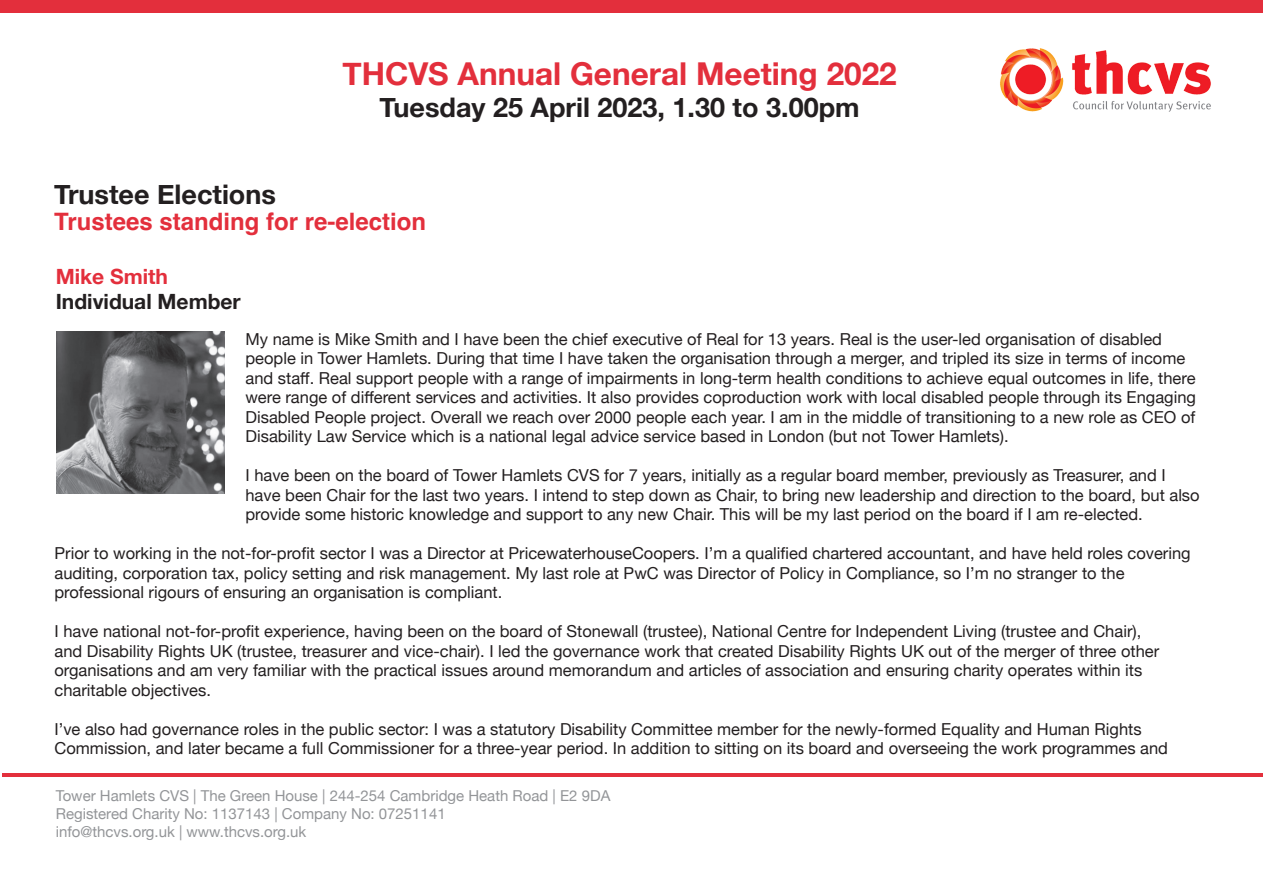
<style>
.page{position:relative;width:1263px;height:893px;background:#fff}
.page>*{position:absolute;margin:0;border:0;box-sizing:border-box;transform-origin:0 0}
.t1{font:700 31.5px "Helvetica Neue";color:#e32f3c}
.t2{font:700 27px "Helvetica Neue";color:#231f20}
.t3{font:700 24px "Helvetica";color:#e32f3c}
.t4{font:700 21px "Helvetica Neue";color:#231f20}
.t5{font:700 21px "Helvetica Neue";color:#e32f3c}
.t6{font:16.5px/19.5px "Helvetica Neue";color:#231f20}
.t7{font:15px "Helvetica Neue";color:#939598}
</style>
<div class="page">
<img style="left:1000px;top:48px;width:211px;height:64px">
<div style="left:0;top:0;width:1263px;height:13px;background:#e32f3c"></div>
<hr style="left:3px;top:773px;width:1260px;height:3px;background:#e32f3c">
<img style="left:57px;top:332px;width:167px;height:161px">
<p class="t1" style="left:342px;top:49px;width:556px">THCVS Annual General Meeting 2022</p>
<p class="t2" style="left:379px;top:86px;width:482px">Tuesday 25 April 2023, 1.30 to 3.00pm</p>
<p class="t2" style="left:54px;top:173px;width:223px">Trustee Elections</p>
<p class="t3" style="left:54px;top:207px;width:374px">Trustees standing for re-election</p>
<p class="t5" style="left:56px;top:260px;width:114px">Mike Smith</p>
<p class="t4" style="left:56px;top:285px;width:187px">Individual Member</p>
<p class="t6" style="left:245px;top:330px;width:952px">My name is Mike Smith and I have been the chief executive of Real for 13 years. Real is the user-led organisation of disabled people in Tower Hamlets. During that time I have taken the organisation through a merger, and tripled its size in terms of income and staff. Real support people with a range of impairments in long-term health conditions to achieve equal outcomes in life, there were range of different services and activities. It also provides coproduction work with local disabled people through its Engaging Disabled People project. Overall we reach over 2000 people each year. I am in the middle of transitioning to a new role as CEO of Disability Law Service which is a national legal advice service based in London (but not Tower Hamlets).</p>
<p class="t6" style="left:245px;top:467px;width:956px">I have been on the board of Tower Hamlets CVS for 7 years, initially as a regular board member, previously as Treasurer, and I have been Chair for the last two years. I intend to step down as Chair, to bring new leadership and direction to the board, but also provide some historic knowledge and support to any new Chair. This will be my last period on the board if I am re-elected.</p>
<p class="t6" style="left:54px;top:545px;width:1138px">Prior to working in the not-for-profit sector I was a Director at PricewaterhouseCoopers. I’m a qualified chartered accountant, and have held roles covering auditing, corporation tax, policy setting and risk management. My last role at PwC was Director of Policy in Compliance, so I’m no stranger to the professional rigours of ensuring an organisation is compliant.</p>
<p class="t6" style="left:54px;top:623px;width:1106px">I have national not-for-profit experience, having been on the board of Stonewall (trustee), National Centre for Independent Living (trustee and Chair), and Disability Rights UK (trustee, treasurer and vice-chair). I led the governance work that created Disability Rights UK out of the merger of three other organisations and am very familiar with the practical issues around memorandum and articles of association and ensuring charity operates within its charitable objectives.</p>
<p class="t6" style="left:54px;top:720px;width:1115px">I’ve also had governance roles in the public sector: I was a statutory Disability Committee member for the newly-formed Equality and Human Rights<br>Commission, and later became a full Commissioner for a three-year period. In addition to sitting on its board and overseeing the work programmes and</p>
<p class="t7" style="left:56px;top:785px;width:556px">Tower Hamlets CVS | The Green House | 244-254 Cambridge Heath Road | E2 9DA</p>
<p class="t7" style="left:56px;top:803px;width:391px">Registered Charity No: 1137143 | Company No: 07251141</p>
<p class="t7" style="left:56px;top:821px;width:252px">info@thcvs.org.uk | www.thcvs.org.uk</p>
</div>
